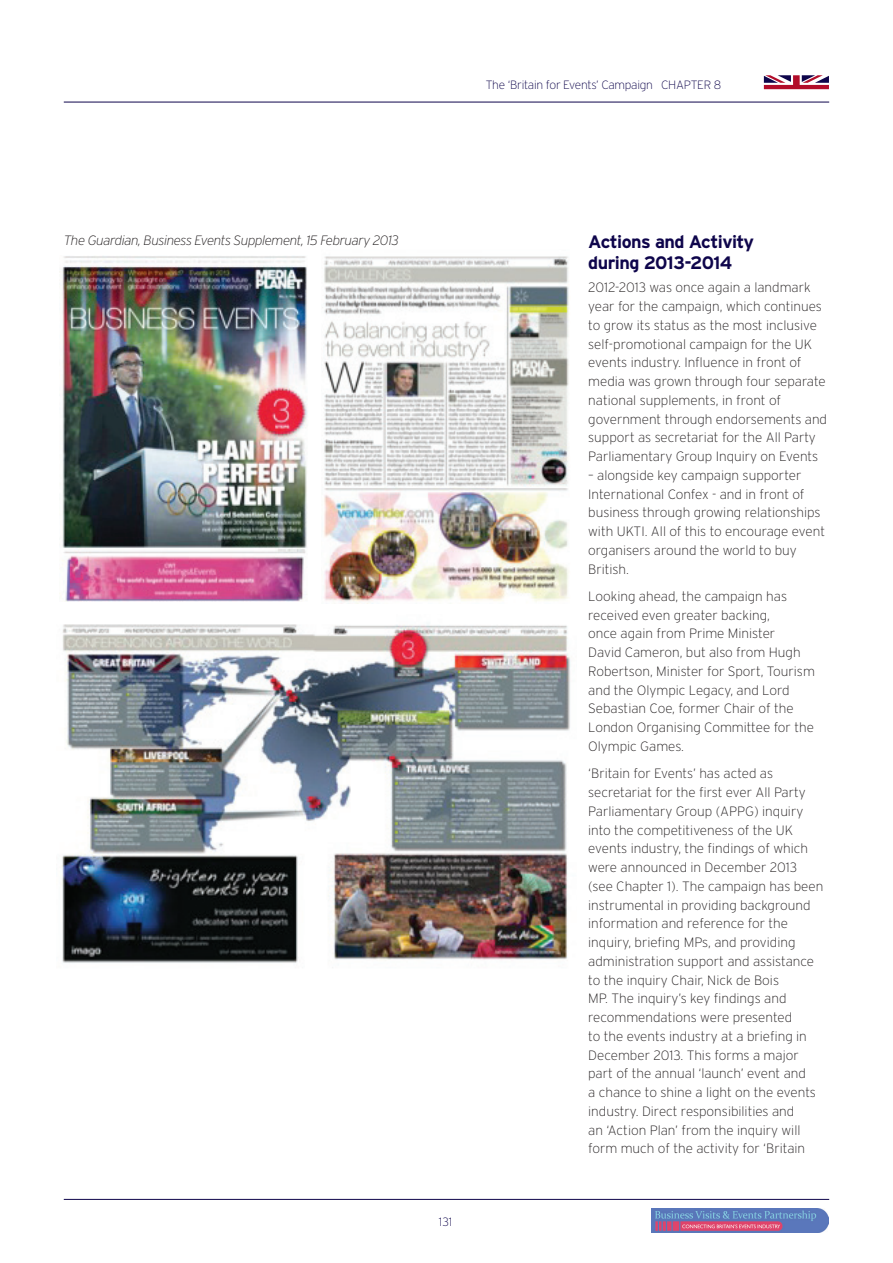
<style>
.page{position:relative;width:893px;height:1263px;background:#fff}
.page>*{position:absolute;margin:0;border:0;box-sizing:border-box;transform-origin:0 0}
.Subheading_BLUE{font:700 18px/21px "Interstate";letter-spacing:-.03em;color:#0e054b}
.Body_text{font:200 13.5px/18.8px "Interstate";color:#231f20}
.Bold_body_text{font:italic 200 13.5px "Interstate";letter-spacing:-.03em;color:#231f20}
.Body_text-2{font:200 12px "Interstate";letter-spacing:-.02em;color:#0e054b}
</style>
<div class="page">
<hr style="left:64px;top:102px;width:765px;height:1px;background:#0e054b">
<hr style="left:64px;top:1199px;width:765px;height:1px;background:#0e054b">
<img style="left:652px;top:1208px;width:177px;height:24px">
<svg style="left:764px;top:75px;width:65px;height:14px"></svg>
<img style="left:59px;top:256px;width:248px;height:345px">
<img style="left:322px;top:256px;width:247px;height:348px">
<img style="left:61px;top:624px;width:510px;height:339px">
<p class="Body_text-2" style="left:486px;top:78px;width:237px">The ‘Britain for Events’ Campaign CHAPTER 8</p>
<p class="Bold_body_text" style="left:64px;top:233px;width:337px">The Guardian, Business Events Supplement, 15 February 2013</p>
<p class="Body_text-2" style="left:439px;top:1215px;width:15px">131</p>
<p class="Subheading_BLUE" style="left:588px;top:231px;width:168px">Actions and Activity during 2013-2014</p>
<p class="Body_text" style="left:588px;top:278px;width:240px">2012-2013 was once again a landmark year for the campaign, which continues to grow its status as the most inclusive self-promotional campaign for the UK events industry. Influence in front of media was grown through four separate national supplements, in front of government through endorsements and support as secretariat for the All Party Parliamentary Group Inquiry on Events</p>
<p class="Body_text" style="left:588px;top:466px;width:238px">– alongside key campaign supporter International Confex - and in front of business through growing relationships with UKTI. All of this to encourage event organisers around the world to buy British.</p>
<p class="Body_text" style="left:588px;top:587px;width:228px">Looking ahead, the campaign has received even greater backing,<br>once again from Prime Minister<br>David Cameron, but also from Hugh<br>Robertson, Minister for Sport, Tourism and the Olympic Legacy, and Lord<br>Sebastian Coe, former Chair of the<br>London Organising Committee for the<br>Olympic Games.</p>
<p class="Body_text" style="left:588px;top:764px;width:237px">‘Britain for Events’ has acted as secretariat for the first ever All Party Parliamentary Group (APPG) inquiry into the competitiveness of the UK events industry, the findings of which were announced in December 2013 (see Chapter 1). The campaign has been instrumental in providing background information and reference for the inquiry, briefing MPs, and providing administration support and assistance to the inquiry Chair, Nick de Bois<br>MP. The inquiry’s key findings and recommendations were presented<br>to the events industry at a briefing in December 2013. This forms a major part of the annual ‘launch’ event and<br>a chance to shine a light on the events industry. Direct responsibilities and<br>an ‘Action Plan’ from the inquiry will form much of the activity for ‘Britain</p>
</div>
